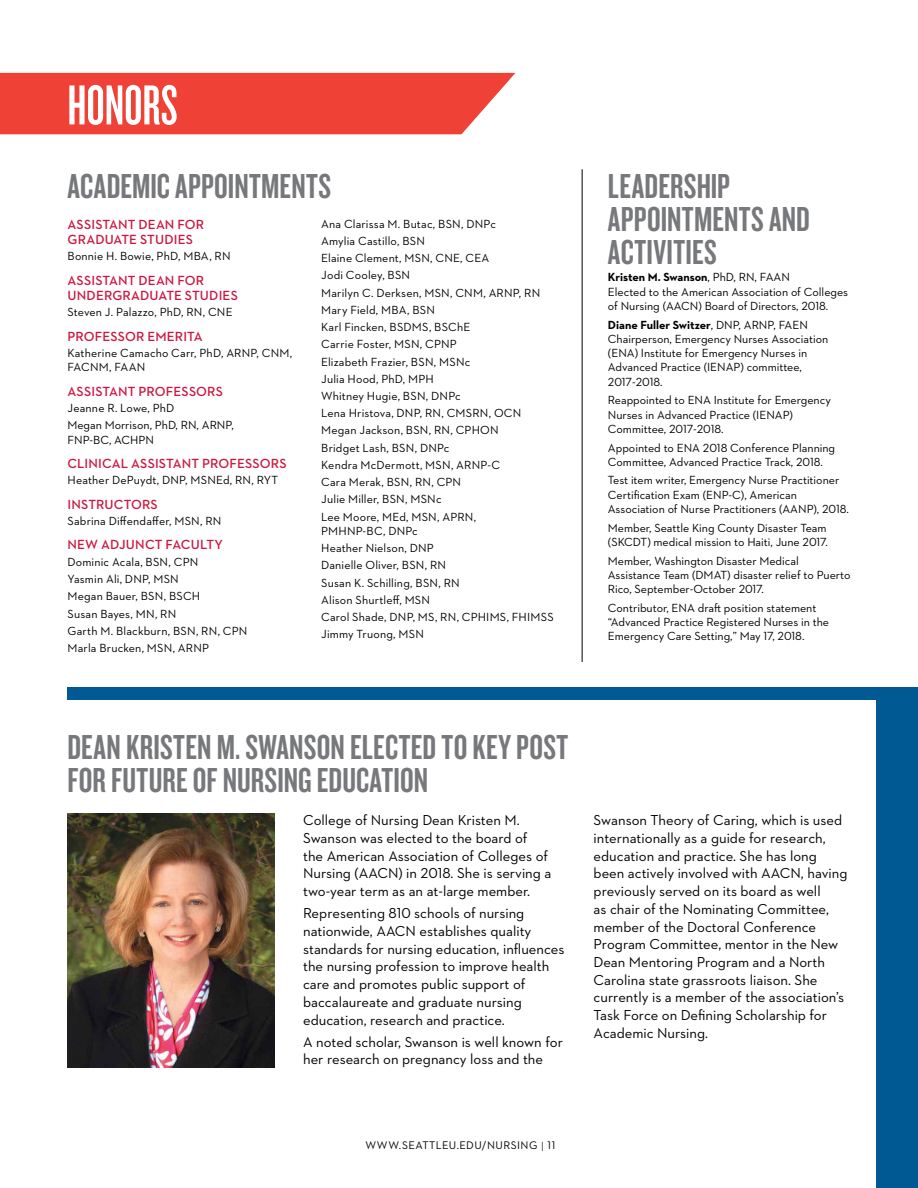
<style>
.page{position:relative;width:918px;height:1188px;background:#fff}
.page>*{position:absolute;margin:0;border:0;box-sizing:border-box;transform-origin:0 0}
.t1{font:58.5px "Knockout 47 Bantamweight";color:#fff}
.t2{font:36px/33px "Knockout 48 Featherweight";letter-spacing:.01em;color:#77787b}
.t3{font:14.7px/17.7px "Neutraface 2 Text";color:#000}
.t4{font:600 13.5px/15.3px "Neutraface 2 Text";letter-spacing:.01em;color:#cd163f}
.t5{font:12px/14.2px "Neutraface 2 Text";color:#000}
.t6{font:11.25px "Neutraface 2 Text";letter-spacing:.04em;color:#000}
.s1{font-weight:700}
.s2{font-weight:300;font-size:13.5px}
</style>
<div class="page">
<div style="left:68px;top:687px;width:850px;height:501px;background:#005992"></div>
<div style="left:0;top:701px;width:875px;height:487px;background:#fff"></div>
<div style="left:0;top:73px;width:515px;height:61px;background:#ef4135"></div>
<img style="left:68px;top:814px;width:207px;height:254px">
<hr style="left:582px;top:169px;width:1px;height:493px;background:#000">
<h1 class="t1" style="left:68px;top:71px;width:112px">HONORS</h1>
<h2 class="t2" style="left:68px;top:168px;width:265px">ACADEMIC APPOINTMENTS</h2>
<p class="t4" style="left:68px;top:216px;width:138px">ASSISTANT DEAN FOR<br>GRADUATE STUDIES</p>
<p class="t5" style="left:68px;top:249px;width:125px">Bonnie H . Bowie, PhD, MBA</p>
<p class="t5" style="left:209px;top:249px;width:14px">, RN</p>
<p class="t4" style="left:68px;top:272px;width:170px">ASSISTANT DEAN FOR<br>U NDERGRADUATE STUDIES</p>
<p class="t5" style="left:68px;top:305px;width:150px">Steven J. Palazzo, PhD, RN , CNE</p>
<p class="t4" style="left:68px;top:328px;width:137px">PROFESSOR EM ERITA</p>
<p class="t5" style="left:68px;top:346px;width:168px">Katherine Camacho Carr, PhD, ARNP</p>
<p class="t5" style="left:257px;top:346px;width:15px">, CNM</p>
<p class="t5" style="left:290px;top:346px;width:4px">,</p>
<p class="t5" style="left:68px;top:360px;width:9px">FACNM</p>
<p class="t5" style="left:109px;top:360px;width:14px">, FAAN</p>
<p class="t4" style="left:68px;top:383px;width:155px">ASSISTANT PROFESSORS</p>
<p class="t5" style="left:68px;top:399px;width:143px;line-height:17.2px">Jeanne R. Lowe, PhD<br>Megan Morrison, PhD, RN, ARNP</p>
<p class="t5" style="left:231px;top:418px;width:4px">,</p>
<p class="t5" style="left:68px;top:432px;width:8px">FNP</p>
<p class="t5" style="left:90px;top:432px;width:34px">-BC, ACHPN</p>
<p class="t4" style="left:68px;top:456px;width:219px">CLINICAL ASSISTANT PROFESSORS</p>
<p class="t5" style="left:68px;top:473px;width:104px">H eather DePuydt, DNP</p>
<p class="t5" style="left:185px;top:473px;width:14px">, MSNE</p>
<p class="t5" style="left:223px;top:473px;width:42px">d, RN, RYT</p>
<p class="t4" style="left:68px;top:496px;width:90px">I NSTRUCTORS</p>
<p class="t5" style="left:68px;top:514px;width:116px">Sabrina Diffendaffer, MSN</p>
<p class="t5" style="left:200px;top:514px;width:14px">, RN</p>
<p class="t4" style="left:68px;top:537px;width:157px">N EW ADJUNCT FACULTY</p>
<p class="t5" style="left:68px;top:554px;width:86px">Dominic Acala, BSN</p>
<p class="t5" style="left:169px;top:554px;width:14px">, CPN</p>
<p class="t5" style="left:68px;top:572px;width:66px">Yasmin Ali, DNP</p>
<p class="t5" style="left:148px;top:572px;width:14px">, MSN</p>
<p class="t5" style="left:68px;top:589px;width:82px">Megan Bauer, BSN</p>
<p class="t5" style="left:68px;top:587px;width:114px;line-height:17.2px;text-indent:96px">, BSCH<br>Susan Bayes, MN , RN<br>Garth M . Blackburn, BSN</p>
<p class="t5" style="left:196px;top:623px;width:36px">, RN , CPN</p>
<p class="t5" style="left:68px;top:641px;width:89px">Marla Brucken, MSN</p>
<p class="t5" style="left:173px;top:641px;width:14px">, ARNP</p>
<p class="t5" style="left:321px;top:216px;width:125px">Ana Clarissa M . Butac, BSN</p>
<p class="t5" style="left:461px;top:216px;width:14px">, DNP</p>
<p class="t5" style="left:490px;top:216px;width:7px">c</p>
<p class="t5" style="left:321px;top:232px;width:93px;line-height:17.2px">Amylia Castillo, BSN<br>Elaine Clement, MSN</p>
<p class="t5" style="left:430px;top:251px;width:14px">, CNE</p>
<p class="t5" style="left:460px;top:251px;width:14px">, CEA</p>
<p class="t5" style="left:321px;top:266px;width:112px;line-height:17.2px">Jodi Cooley, BSN<br>M arilyn C. Derksen, MSN</p>
<p class="t5" style="left:450px;top:285px;width:15px">, CNM</p>
<p class="t5" style="left:483px;top:285px;width:14px">, ARNP</p>
<p class="t5" style="left:519px;top:285px;width:14px">, RN</p>
<p class="t5" style="left:321px;top:302px;width:69px">Mary Field, MBA</p>
<p class="t5" style="left:407px;top:302px;width:14px">, BSN</p>
<p class="t5" style="left:321px;top:320px;width:77px">Karl Fincken, BSDMS</p>
<p class="t5" style="left:429px;top:320px;width:14px">, BSC</p>
<p class="t5" style="left:457px;top:320px;width:13px">hE</p>
<p class="t5" style="left:321px;top:337px;width:82px">Carrie Foster, MSN</p>
<p class="t5" style="left:420px;top:337px;width:14px">, CPNP</p>
<p class="t5" style="left:321px;top:354px;width:98px">Elizabeth Frazier, BSN</p>
<p class="t5" style="left:434px;top:354px;width:14px">, MSN</p>
<p class="t5" style="left:465px;top:354px;width:7px">c</p>
<p class="t5" style="left:321px;top:370px;width:96px;line-height:17.2px">Julia Hood, PhD, MPH<br>Whitney H ugie, BSN</p>
<p class="t5" style="left:426px;top:389px;width:14px">, DNP</p>
<p class="t5" style="left:455px;top:389px;width:7px">c</p>
<p class="t5" style="left:321px;top:406px;width:84px">Lena H ristova, DNP</p>
<p class="t5" style="left:420px;top:406px;width:36px">, RN , CMSRN</p>
<p class="t5" style="left:489px;top:406px;width:15px">, OCN</p>
<p class="t5" style="left:321px;top:423px;width:93px">Megan Jackson, BSN</p>
<p class="t5" style="left:429px;top:423px;width:37px">, RN , CPHON</p>
<p class="t5" style="left:321px;top:440px;width:79px">Bridget Lash, BSN</p>
<p class="t5" style="left:415px;top:440px;width:14px">, DNP</p>
<p class="t5" style="left:444px;top:440px;width:7px">c</p>
<p class="t5" style="left:321px;top:458px;width:113px">Kendra M cDermott, MSN</p>
<p class="t5" style="left:451px;top:458px;width:14px">, ARNP</p>
<p class="t5" style="left:487px;top:458px;width:13px">-C</p>
<p class="t5" style="left:321px;top:475px;width:74px">Cara M erak, BSN</p>
<p class="t5" style="left:410px;top:475px;width:36px">, RN , CPN</p>
<p class="t5" style="left:321px;top:492px;width:69px">Julie Miller, BSN</p>
<p class="t5" style="left:405px;top:492px;width:14px">, MSN</p>
<p class="t5" style="left:436px;top:492px;width:7px">c</p>
<p class="t5" style="left:321px;top:509px;width:99px">Lee M oore, MEd, MSN</p>
<p class="t5" style="left:437px;top:509px;width:14px">, APRN</p>
<p class="t5" style="left:474px;top:509px;width:4px">,</p>
<p class="t5" style="left:321px;top:524px;width:9px">PMHNP</p>
<p class="t5" style="left:363px;top:524px;width:35px">-BC, DNP</p>
<p class="t5" style="left:321px;top:522px;width:98px;line-height:17.2px;text-align:justify;text-indent:91px">c H eather N ielson, DNP Danielle Oliver, BSN</p>
<p class="t5" style="left:425px;top:558px;width:14px">, RN</p>
<p class="t5" style="left:321px;top:575px;width:103px">Susan K. Schilling, BSN</p>
<p class="t5" style="left:439px;top:575px;width:14px">, RN</p>
<p class="t5" style="left:321px;top:591px;width:93px;line-height:17.2px">Alison Shurtleff, MSN<br>Carol Shade, DNP</p>
<p class="t5" style="left:413px;top:610px;width:58px">, MS, RN, CPHIMS</p>
<p class="t5" style="left:507px;top:610px;width:13px">, FHIMSS</p>
<p class="t5" style="left:321px;top:627px;width:87px">Jimmy Truong, MSN</p>
<h2 class="t2" style="left:608px;top:168px;width:204px">LEADERSHIP<br>APPOINTMENTS AND<br>ACTIVITIES</h2>
<p class="t5" style="left:608px;top:270px;width:242px"><span class="s1">Kristen M. Swanson</span>, PhD, RN , FAAN<br>Elected to the American Association of Colleges of N ursing (AACN</p>
<p class="t5" style="left:608px;top:296px;width:222px;line-height:18.8px;text-indent:90px">) Board of Directors, 2018.<br><span class="s1">Diane Fuller Switzer</span>, DNP</p>
<p class="t5" style="left:608px;top:317px;width:222px;text-indent:165px">, FAEN<br>Chairperson, Emergency N urses Association (ENA</p>
<p class="t5" style="left:739px;top:317px;width:14px">, ARNP</p>
<p class="t5" style="left:608px;top:346px;width:201px;text-indent:27px">) I nstitute for Emergency N urses in<br>Advanced Practice (IENAP</p>
<p class="t5" style="left:740px;top:360px;width:63px">) committee,</p>
<p class="t5" style="left:608px;top:372px;width:88px;line-height:18.8px">2017-2018.<br>Reappointed to ENA</p>
<p class="t5" style="left:608px;top:393px;width:224px;text-indent:106px">I nstitute for Emergency<br>N urses in Advanced Practice (IENAP</p>
<p class="t5" style="left:790px;top:407px;width:5px">)</p>
<p class="t5" style="left:608px;top:419px;width:117px;line-height:18.8px">Committee, 2017-2018.<br>Appointed to ENA</p>
<p class="t5" style="left:608px;top:440px;width:229px;text-indent:95px">2018 Conference Planning<br>Committee, Advanced Practice Track, 2018.</p>
<p class="t5" style="left:608px;top:473px;width:233px">Test item writer, Emergency N urse Practitioner<br>Certification Exam (ENP</p>
<p class="t5" style="left:608px;top:487px;width:190px;text-indent:121px">-C), American<br>Association of N urse Practitioners (AANP</p>
<p class="t5" style="left:608px;top:499px;width:243px;line-height:18.8px;text-indent:206px">), 2018.<br>Member, Seattle King County Disaster Team</p>
<p class="t5" style="left:608px;top:535px;width:12px">(SKCDT</p>
<p class="t5" style="left:608px;top:532px;width:221px;line-height:18.8px;text-indent:39px">) medical mission to Haiti, June 2017.<br>Member, Washington Disaster Medical</p>
<p class="t5" style="left:608px;top:568px;width:97px">Assistance Team (DMAT</p>
<p class="t5" style="left:608px;top:568px;width:244px;text-indent:119px">) disaster relief to Puerto<br>Rico, September-October 2017.</p>
<p class="t5" style="left:608px;top:601px;width:72px">Contributor, ENA</p>
<p class="t5" style="left:608px;top:601px;width:223px;text-indent:90px">draft position statement “Advanced Practice Registered N urses in the<br>Emergency Care Setting,” May 17, 2018.</p>
<h2 class="t2" style="left:67px;top:730px;width:502px">DEAN KRISTEN M. SWANSON ELECTED TO KEY POST<br>FOR FUTURE OF NURSING EDUCATION</h2>
<p class="t3" style="left:303px;top:811px;width:246px">College of N ursing Dean Kristen M .<br>Swanson was elected to the board of the American Association of Colleges of<br>N ursing (AACN</p>
<p class="t3" style="left:303px;top:864px;width:250px;text-indent:95px">) in 2018. She is serving a two-year term as an at-large member.</p>
<p class="t3" style="left:303px;top:904px;width:223px">Representing 810 schools of nursing nationwide, AACN</p>
<p class="t3" style="left:303px;top:922px;width:263px;text-indent:117px">establishes quality standards for nursing education, influences the nursing profession to improve health care and promotes public support of baccalaureate and graduate nursing education, research and practice.</p>
<p class="t3" style="left:303px;top:1033px;width:261px">A noted scholar, Swanson is well known for her research on pregnancy loss and the</p>
<p class="t3" style="left:594px;top:811px;width:250px">Swanson Theory of Caring, which is used internationally as a guide for research, education and practice. She has long been actively involved with AACN</p>
<p class="t3" style="left:594px;top:864px;width:255px;text-indent:207px">, having previously served on its board as well<br>as chair of the Nominating Committee, member of the Doctoral Conference<br>Program Committee, mentor in the New<br>Dean Mentoring Program and a North<br>Carolina state grassroots liaison. She currently is a member of the association’s<br>Task Force on Defining Scholarship for<br>Academic N ursing.</p>
<p class="t6" style="left:366px;top:1138px;width:191px">www.seattleu.edu/nursing <span class="s2">I</span> 11</p>
</div>
